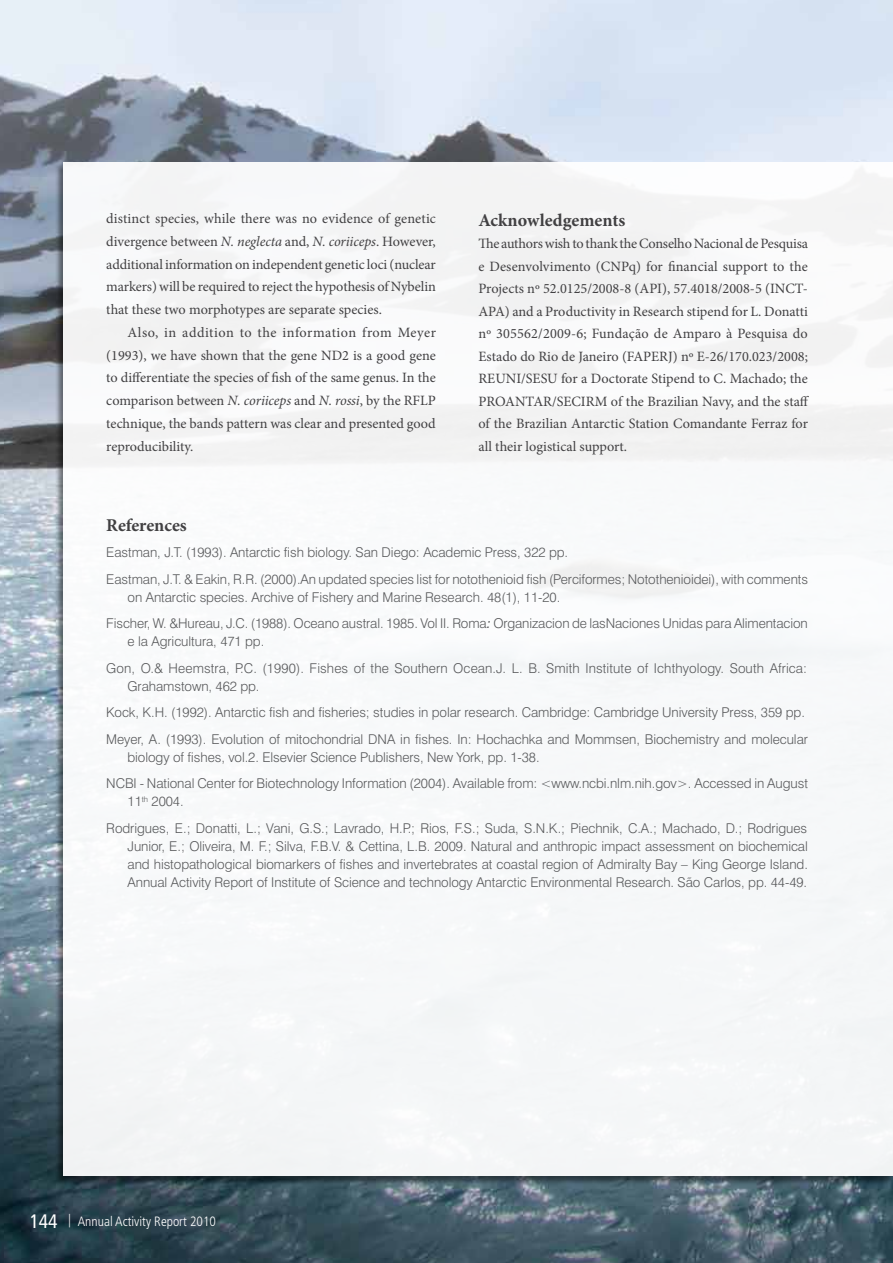
<style>
.page{position:relative;width:893px;height:1263px;background:#fff}
.page>*{position:absolute;margin:0;border:0;box-sizing:border-box;transform-origin:0 0}
.t1{font:700 18px "Minion Pro";color:#414042}
.t2{font:14.25px/22.8px "Minion Pro";color:#414042;text-align:justify}
.t3{font:300 13.5px/26.5px "Swiss 721 BT";letter-spacing:-.005em;color:#58595b}
.t4{font:300 condensed 13.5px "Frutiger";color:#fff}
.s1{font-style:italic}
.s2{font-weight:400;font-style:italic}
.s3{font-weight:400;font-size:19.5px}
</style>
<div class="page">
<img style="left:0;top:0;width:893px;height:1263px">
<div style="left:64px;top:162px;width:829px;height:1014px;background:#f7f8f9"></div>
<p class="t2" style="left:106px;top:207px;width:331px">distinct species, while there was no evidence of genetic divergence between <span class="s1">N. neglecta</span> and, <span class="s1">N. coriiceps</span>. However, additional information on independent genetic loci (nuclear markers) will be required to reject the hypothesis of Nybelin that these two morphotypes are separate species.</p>
<p class="t2" style="left:106px;top:321px;width:331px;text-indent:21px">Also, in addition to the information from Meyer (1993), we have shown that the gene ND2 is a good gene to differentiate the species of fish of the same genus. In the comparison between <span class="s1">N. coriiceps</span> and <span class="s1">N. rossi</span>, by the RFLP technique, the bands pattern was clear and presented good reproducibility.</p>
<h1 class="t1" style="left:478px;top:207px;width:148px">Acknowledgements</h1>
<p class="t2" style="left:478px;top:232px;width:332px">The authors wish to thank the Conselho Nacional de Pesquisa e Desenvolvimento (CNPq) for financial support to the Projects nº 52.0125/2008-8 (API), 57.4018/2008‑5 (INCT-APA) and a Productivity in Research stipend for L. Donatti nº 305562/2009-6; Fundação de Amparo à Pesquisa do Estado do Rio de Janeiro (FAPERJ) nº E-26/170.023/2008; REUNI/SESU for a Doctorate Stipend to C. Machado; the PROANTAR/SECIRM of the Brazilian Navy, and the staff of the Brazilian Antarctic Station Comandante Ferraz for all their logistical support.</p>
<h1 class="t1" style="left:106px;top:512px;width:82px">References</h1>
<p class="t3" style="left:106px;top:539px;width:703px">Eastman, J.T. (1993). Antarctic fish biology. San Diego: Academic Press, 322 pp.<br>Eastman, J.T. &amp; Eakin, R.R. (2000).An updated species list for notothenioid fish (Perciformes; Notothenioidei), with comments</p>
<p class="t3" style="left:106px;top:583px;width:703px;text-indent:21px">on Antarctic species. Archive of Fishery and Marine Research. 48(1), 11-20.<br>Fischer, W. &amp;Hureau, J.C. (1988). Oceano austral. 1985. Vol II. Roma<span class="s2">:</span> Organizacion de lasNaciones Unidas para Alimentacion</p>
<p class="t3" style="left:106px;top:628px;width:702px;text-indent:21px">e la Agricultura, 471 pp.<br>Gon, O.&amp; Heemstra, P.C. (1990). Fishes of the Southern Ocean.J. L. B. Smith Institute of Ichthyology. South Africa:</p>
<p class="t3" style="left:106px;top:672px;width:703px;text-indent:21px">Grahamstown, 462 pp.<br>Kock, K.H. (1992). Antarctic fish and fisheries; studies in polar research. Cambridge: Cambridge University Press, 359 pp.<br>Meyer, A. (1993). Evolution of mitochondrial DNA in fishes. In: Hochachka and Mommsen, Biochemistry and molecular</p>
<p class="t3" style="left:106px;top:743px;width:703px;text-indent:21px">biology of fishes, vol.2. Elsevier Science Publishers, New York, pp. 1-38.<br>NCBI - National Center for Biotechnology Information (2004). Available from: &lt;www.ncbi.nlm.nih.gov&gt;. Accessed in August</p>
<p class="t3" style="left:106px;top:788px;width:702px;text-indent:21px">11<sup>th</sup> 2004.<br>Rodrigues, E.; Donatti, L.; Vani, G.S.; Lavrado, H.P.; Rios, F.S.; Suda, S.N.K.; Piechnik, C.A.; Machado, D.; Rodrigues</p>
<p class="t3" style="left:128px;top:837px;width:682px;line-height:18px;text-align:justify">Junior, E.; Oliveira, M. F.; Silva, F.B.V. &amp; Cettina, L.B. 2009. Natural and anthropic impact assessment on biochemical and histopathological biomarkers of fishes and invertebrates at coastal region of Admiralty Bay – King George Island.<br>Annual Activity Report of Institute of Science and technology Antarctic Environmental Research. São Carlos, pp. 44-49.</p>
<p class="t4" style="left:30px;top:1213px;width:188px"><span class="s3">144</span> | Annual Activity Report 2010</p>
</div>
